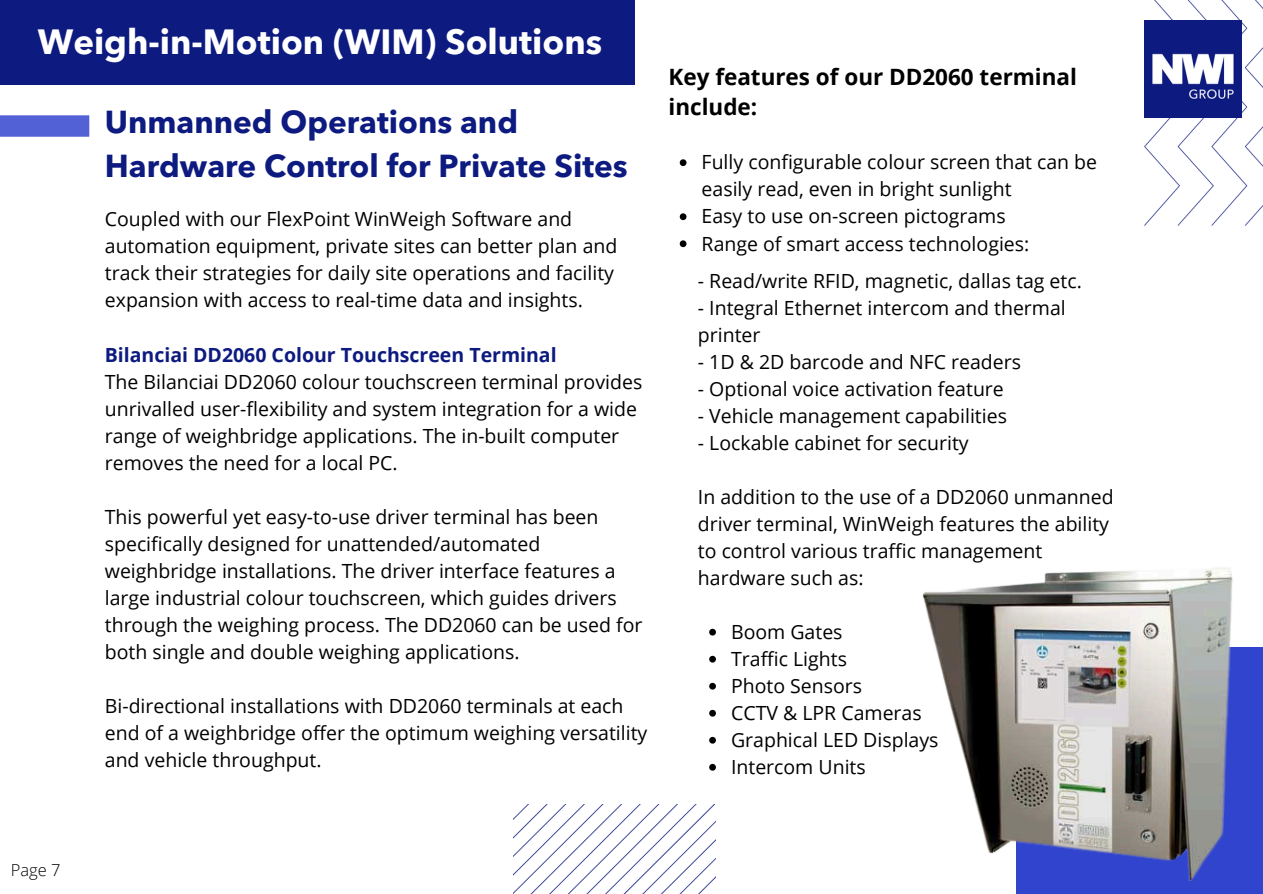
<style>
.page{position:relative;width:1263px;height:894px;background:#fff}
.page>*{position:absolute;margin:0;border:0;box-sizing:border-box;transform-origin:0 0}
.t1{font:700 34.65px "Avenir Next LT Pro";color:#fff}
.t2{font:700 31.5px/43.8px "Avenir Next LT Pro";color:#0d1a80}
.t3{font:700 22.5px/30.3px "Open Sans";color:#000}
.t4{font:19.5px/27px "Open Sans";color:#000}
.t5{font:300 16.5px "Open Sans";color:#000}
.s1{font-weight:700;color:#0d1a80}
</style>
<div class="page">
<div style="left:0;top:115px;width:89px;height:22px;background:#5261d5"></div>
<div style="left:1016px;top:646px;width:247px;height:247px;background:#3144cd"></div>
<img style="left:1144px;top:0;width:119px;height:226px">
<img style="left:514px;top:804px;width:201px;height:89px">
<img style="left:1144px;top:20px;width:97px;height:97px">
<img style="left:923px;top:567px;width:340px;height:313px">
<svg style="left:709px;top:628px;width:7px;height:7px"></svg>
<svg style="left:709px;top:655px;width:7px;height:7px"></svg>
<svg style="left:709px;top:682px;width:7px;height:7px"></svg>
<svg style="left:709px;top:709px;width:7px;height:7px"></svg>
<svg style="left:709px;top:736px;width:7px;height:7px"></svg>
<svg style="left:709px;top:763px;width:7px;height:7px"></svg>
<svg style="left:680px;top:159px;width:6px;height:7px"></svg>
<svg style="left:680px;top:213px;width:6px;height:7px"></svg>
<svg style="left:680px;top:240px;width:6px;height:7px"></svg>
<div style="left:0;top:0;width:634px;height:85px;background:#0d1a80"></div>
<h3 class="t1" style="left:38px;top:28px;width:566px">Weigh-in-Motion (WIM) Solutions</h3>
<p class="t2" style="left:105px;top:103px;width:524px">Unmanned Operations and<br>Hardware Control for Private Sites</p>
<h1 class="t4" style="left:105px;top:205px;width:514px">Coupled with our FlexPoint WinWeigh Software and automation equipment, private sites can better plan and track their strategies for daily site operations and facility expansion with access to real-time data and insights.</h1>
<h2 class="t4" style="left:105px;top:340px;width:539px"><span class="s1">Bilanciai DD2060 Colour Touchscreen Terminal<br></span>The Bilanciai DD2060 colour touchscreen terminal provides unrivalled user-flexibility and system integration for a wide range of weighbridge applications. The in-built computer removes the need for a local PC.</h2>
<p class="t4" style="left:105px;top:502px;width:539px">This powerful yet easy-to-use driver terminal has been specifically designed for unattended/automated weighbridge installations. The driver interface features a large industrial colour touchscreen, which guides drivers through the weighing process. The DD2060 can be used for both single and double weighing applications.</p>
<p class="t4" style="left:105px;top:691px;width:544px">Bi-directional installations with DD2060 terminals at each end of a weighbridge offer the optimum weighing versatility and vehicle throughput.</p>
<p class="t3" style="left:668px;top:61px;width:410px">Key features of our DD2060 terminal include:</p>
<h1 class="t4" style="left:702px;top:148px;width:397px">Fully configurable colour screen that can be easily read, even in bright sunlight</h1>
<p class="t4" style="left:702px;top:202px;width:306px">Easy to use on-screen pictograms</p>
<h3 class="t4" style="left:702px;top:229px;width:329px">Range of smart access technologies:</h3>
<p class="t4" style="left:698px;top:266px;width:385px">- Read/write RFID, magnetic, dallas tag etc.</p>
<h3 class="t4" style="left:698px;top:293px;width:369px">- Integral Ethernet intercom and thermal printer</h3>
<h3 class="t4" style="left:698px;top:347px;width:325px">- 1D &amp; 2D barcode and NFC readers</h3>
<h3 class="t4" style="left:698px;top:374px;width:307px">- Optional voice activation feature</h3>
<p class="t4" style="left:698px;top:401px;width:311px">- Vehicle management capabilities</p>
<p class="t4" style="left:698px;top:428px;width:272px">- Lockable cabinet for security</p>
<h3 class="t4" style="left:698px;top:482px;width:417px">In addition to the use of a DD2060 unmanned driver terminal, WinWeigh features the ability to control various traffic management hardware such as:</h3>
<h3 class="t4" style="left:731px;top:617px;width:113px">Boom Gates</h3>
<p class="t4" style="left:731px;top:644px;width:117px">Traffic Lights</p>
<p class="t4" style="left:731px;top:671px;width:133px">Photo Sensors</p>
<p class="t4" style="left:731px;top:698px;width:192px">CCTV &amp; LPR Cameras</p>
<p class="t4" style="left:731px;top:725px;width:209px">Graphical LED Displays</p>
<p class="t4" style="left:731px;top:752px;width:136px">Intercom Units</p>
<p class="t5" style="left:11px;top:858px;width:51px">Page 7</p>
</div>
